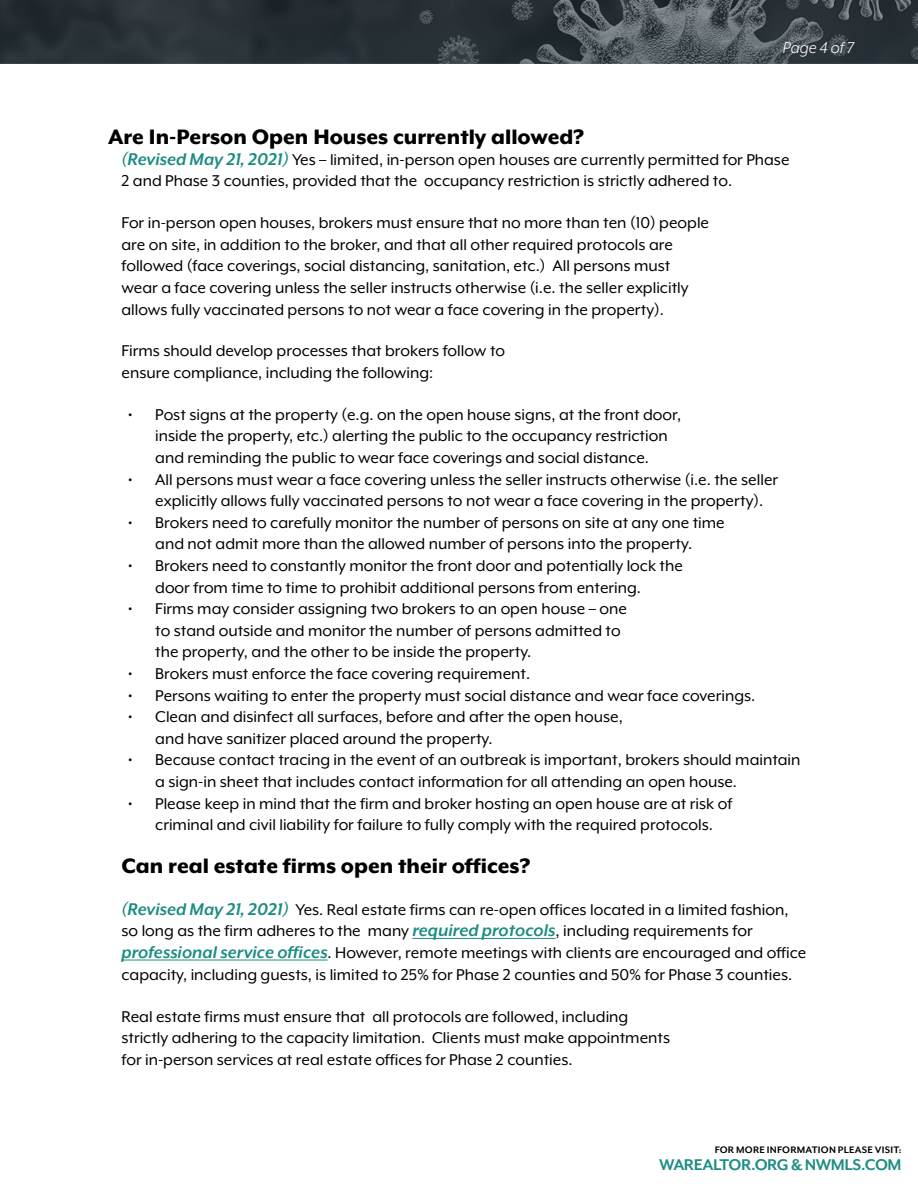
<style>
.page{position:relative;width:918px;height:1188px;background:#fff}
.page>*{position:absolute;margin:0;border:0;box-sizing:border-box;transform-origin:0 0}
.t1{font:800 24px "Mr Eaves XL Mod OT";color:#000}
.t2{font:18px/21.6px "Mr Eaves XL Mod OT";color:#000}
.t3{font:italic 18px "Mr Eaves XL Mod OT";color:#fff}
.t4{font:700 17.85px "Mr Eaves Mod OT";letter-spacing:-.03em;color:#1e8d81}
.t5{font:700 10.95px "Mr Eaves Mod OT";letter-spacing:.02em;color:#000}
.s1{font-weight:700;font-style:italic;font-size:19.5px;color:#1e8d81}
</style>
<div class="page">
<img style="left:0;top:0;width:918px;height:64px">
<hr style="left:412px;top:938px;width:144px;height:1px;background:#1e8d81">
<hr style="left:122px;top:960px;width:206px;height:1px;background:#1e8d81">
<p class="t3" style="left:783px;top:39px;width:73px">Page 4 of 7</p>
<h1 class="t1" style="left:108px;top:125px;width:478px">Are In-Person Open Houses currently allowed?</h1>
<p class="t2" style="left:121px;top:149px;width:670px"><span class="s1">(Revised May 21, 2021)</span> Yes – limited, in-person open houses are currently permitted for Phase<br>2 and Phase 3 counties, provided that the occupancy restriction is strictly adhered to.</p>
<p class="t2" style="left:121px;top:212px;width:589px">For in-person open houses, brokers must ensure that no more than ten (10) people are on site, in addition to the broker, and that all other required protocols are followed (face coverings, social distancing, sanitation, etc.) All persons must wear a face covering unless the seller instructs otherwise (i.e. the seller explicitly allows fully vaccinated persons to not wear a face covering in the property).</p>
<p class="t2" style="left:121px;top:340px;width:385px">Firms should develop processes that brokers follow to ensure compliance, including the following:</p>
<p class="t2" style="left:155px;top:404px;width:527px;text-indent:-27px">• Post signs at the property (e.g. on the open house signs, at the front door, inside the property, etc.) alerting the public to the occupancy restriction and reminding the public to wear face coverings and social distance.</p>
<p class="t2" style="left:155px;top:468px;width:624px;text-indent:-27px">• All persons must wear a face covering unless the seller instructs otherwise (i.e. the seller explicitly allows fully vaccinated persons to not wear a face covering in the property).</p>
<p class="t2" style="left:128px;top:512px;width:598px;text-align:center">• Brokers need to carefully monitor the number of persons on site at any one time and not admit more than the allowed number of persons into the property.</p>
<p class="t2" style="left:155px;top:555px;width:529px;text-indent:-27px">• Brokers need to constantly monitor the front door and potentially lock the door from time to time to prohibit additional persons from entering.</p>
<p class="t2" style="left:155px;top:598px;width:473px;text-indent:-27px">• Firms may consider assigning two brokers to an open house – one to stand outside and monitor the number of persons admitted to the property, and the other to be inside the property.</p>
<p class="t2" style="left:128px;top:663px;width:403px">• Brokers must enforce the face covering requirement.</p>
<p class="t2" style="left:128px;top:684px;width:629px">• Persons waiting to enter the property must social distance and wear face coverings.</p>
<p class="t2" style="left:155px;top:706px;width:469px;text-indent:-27px">• Clean and disinfect all surfaces, before and after the open house, and have sanitizer placed around the property.</p>
<p class="t2" style="left:155px;top:749px;width:647px;text-indent:-27px">• Because contact tracing in the event of an outbreak is important, brokers should maintain a sign-in sheet that includes contact information for all attending an open house.</p>
<p class="t2" style="left:128px;top:792px;width:606px;text-align:center">• Please keep in mind that the firm and broker hosting an open house are at risk of criminal and civil liability for failure to fully comply with the required protocols.</p>
<h1 class="t1" style="left:122px;top:854px;width:410px">Can real estate firms open their offices?</h1>
<p class="t2" style="left:121px;top:899px;width:686px"><span class="s1">(Revised May 21, 2021)</span> Yes. Real estate firms can re-open offices located in a limited fashion, so long as the firm adheres to the many <span class="s1">required protocols</span>, including requirements for <span class="s1">professional service offices</span>. However, remote meetings with clients are encouraged and office capacity, including guests, is limited to 25% for Phase 2 counties and 50% for Phase 3 counties.</p>
<p class="t2" style="left:121px;top:1005px;width:550px">Real estate firms must ensure that all protocols are followed, including strictly adhering to the capacity limitation. Clients must make appointments for in-person services at real estate offices for Phase 2 counties.</p>
<p class="t5" style="left:715px;top:1144px;width:188px">FOR MORE INFORMATION PLEASE VISIT:</p>
<p class="t4" style="left:659px;top:1155px;width:244px">WAREALTOR.ORG &amp; NWMLS.COM</p>
</div>
